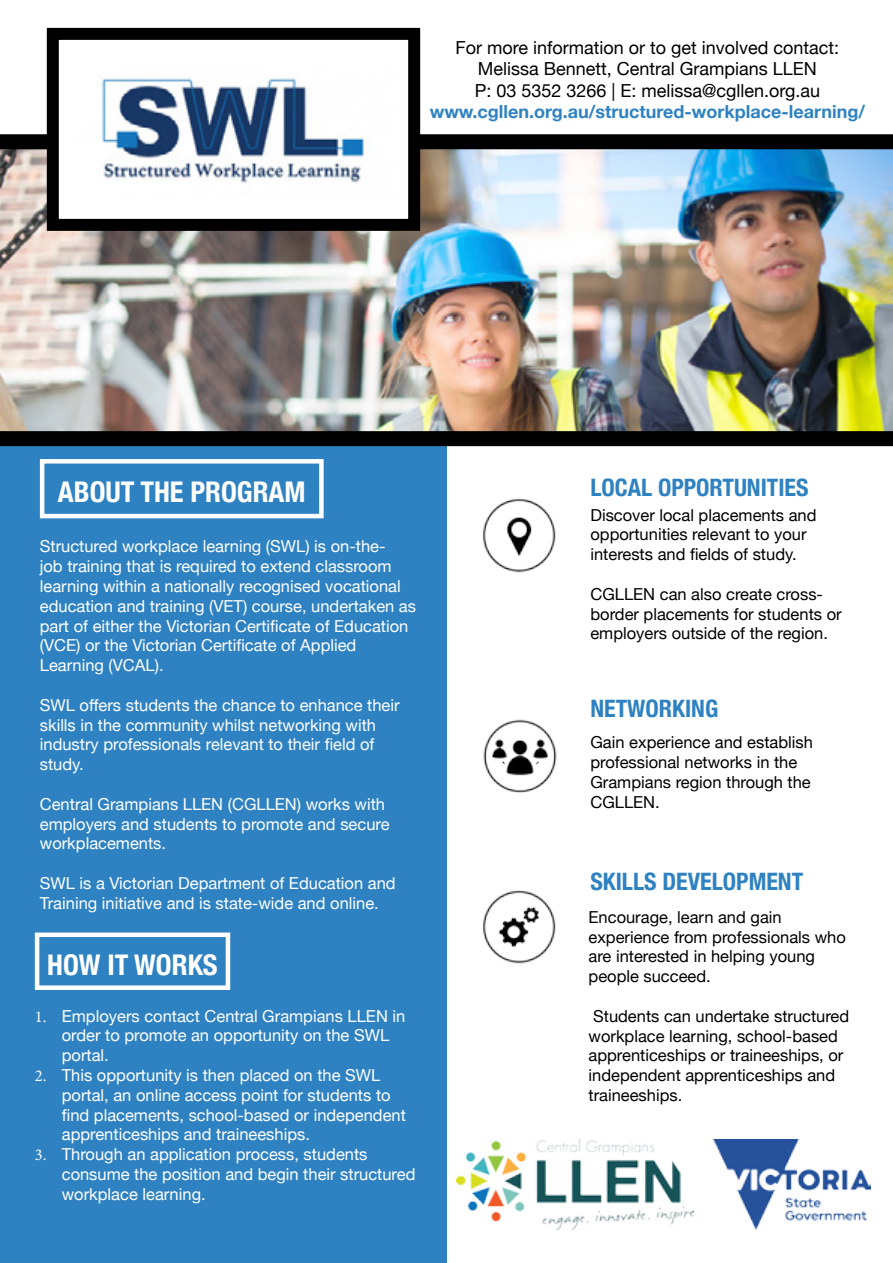
<style>
.page{position:relative;width:893px;height:1263px;background:#fff}
.page>*{position:absolute;margin:0;border:0;box-sizing:border-box;transform-origin:0 0}
.t1{font:700 condensed 28.5px "Helvetica Neue";color:#fff}
.t2{font:700 condensed 24px "Helvetica Neue";color:#2f82c1}
.t3{font:18px/21.6px "Helvetica Neue";color:#000;text-align:center}
.t4{font:700 18px "Helvetica Neue";color:#2f82c1}
.t5{font:16.5px/19.8px "Helvetica Neue";color:#fff}
.t6{font:16.5px/19.8px "Helvetica Neue";color:#000}
.s1{font-family:"Minion Pro"}
</style>
<div class="page">
<img style="left:0;top:149px;width:893px;height:282px">
<div style="left:0;top:446px;width:447px;height:817px;background:#2f82c1"></div>
<div style="left:0;top:134px;width:893px;height:15px;background:#000"></div>
<div style="left:0;top:431px;width:893px;height:15px;background:#000"></div>
<div style="left:40px;top:459px;width:284px;height:59px;border:4px solid #fff"></div>
<div style="left:47px;top:28px;width:373px;height:203px;background:#fff;border:12px solid #000"></div>
<img style="left:101px;top:77px;width:264px;height:106px">
<div style="left:35px;top:932px;width:195px;height:58px;border:4px solid #fff"></div>
<img style="left:482px;top:498px;width:74px;height:75px">
<img style="left:483px;top:719px;width:74px;height:74px">
<img style="left:482px;top:890px;width:74px;height:74px">
<img style="left:456px;top:1139px;width:239px;height:90px">
<img style="left:713px;top:1139px;width:157px;height:90px">
<p class="t3" style="left:455px;top:37px;width:385px">For more information or to get involved contact:<br>Melissa Bennett, Central Grampians LLEN<br>P: 03 5352 3266 | E: melissa@cgllen.org.au</p>
<p class="t4" style="left:430px;top:98px;width:437px">www.cgllen.org.au/structured-workplace-learning/</p>
<h1 class="t1" style="left:58px;top:469px;width:249px">ABOUT THE PROGRAM</h1>
<p class="t5" style="left:40px;top:538px;width:378px">Structured workplace learning (SWL) is on-the-<br>job training that is required to extend classroom learning within a nationally recognised vocational education and training (VET) course, undertaken as part of either the Victorian Certificate of Education (VCE) or the Victorian Certificate of Applied Learning (VCAL).</p>
<p class="t5" style="left:40px;top:696px;width:361px">SWL offers students the chance to enhance their skills in the community whilst networking with industry professionals relevant to their field of study.</p>
<p class="t5" style="left:40px;top:795px;width:351px">Central Grampians LLEN (CGLLEN) works with employers and students to promote and secure workplacements.</p>
<p class="t5" style="left:40px;top:874px;width:357px">SWL is a Victorian Department of Education and<br>Training initiative and is state-wide and online.</p>
<h1 class="t1" style="left:47px;top:941px;width:172px">HOW IT WORKS</h1>
<p class="t5" style="left:62px;top:1007px;width:345px;text-indent:-27px"><span class="s1">1.</span> Employers contact Central Grampians LLEN in order to promote an opportunity on the SWL portal.</p>
<p class="t5" style="left:62px;top:1066px;width:346px;text-indent:-27px"><span class="s1">2.</span> This opportunity is then placed on the SWL portal, an online access point for students to find placements, school-based or independent apprenticeships and traineeships.</p>
<p class="t5" style="left:62px;top:1145px;width:355px;text-indent:-27px"><span class="s1">3.</span> Through an application process, students consume the position and begin their structured workplace learning.</p>
<h2 class="t2" style="left:590px;top:467px;width:220px">LOCAL OPPORTUNITIES</h2>
<p class="t6" style="left:590px;top:506px;width:228px">Discover local placements and opportunities relevant to your interests and fields of study.</p>
<p class="t6" style="left:590px;top:585px;width:253px">CGLLEN can also create cross&shy;border placements for students or employers outside of the region.</p>
<h2 class="t2" style="left:590px;top:688px;width:129px">NETWORKING</h2>
<p class="t6" style="left:590px;top:733px;width:224px">Gain experience and establish professional networks in the<br>Grampians region through the<br>CGLLEN.</p>
<h2 class="t2" style="left:590px;top:862px;width:214px">SKILLS DEVELOPMENT</h2>
<p class="t6" style="left:588px;top:908px;width:259px">Encourage, learn and gain experience from professionals who are interested in helping young people succeed.</p>
<p class="t6" style="left:588px;top:1007px;width:262px">Students can undertake structured workplace learning, school-based apprenticeships or traineeships, or independent apprenticeships and traineeships.</p>
</div>
